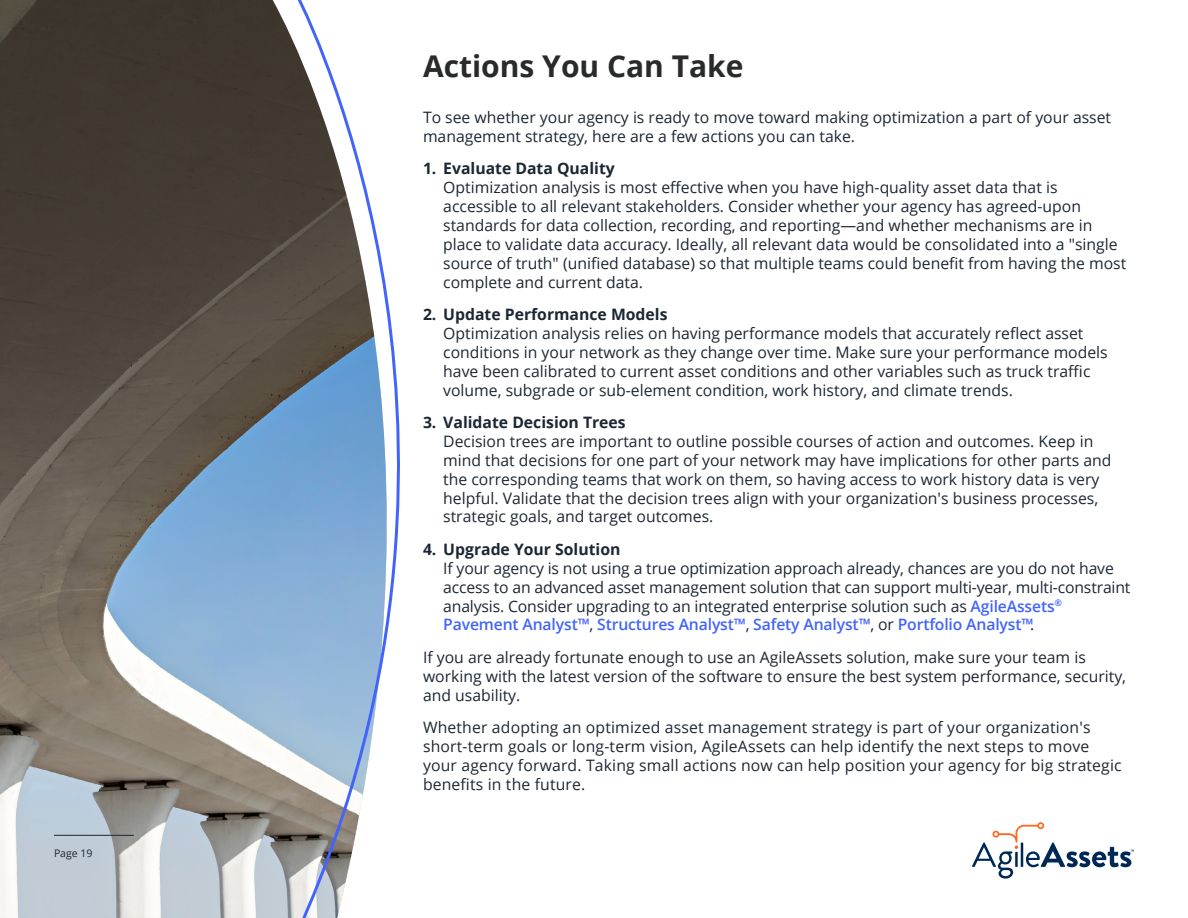
<style>
.page{position:relative;width:1188px;height:918px;background:#fff}
.page>*{position:absolute;margin:0;border:0;box-sizing:border-box;transform-origin:0 0}
.t1{font:700 30px "Open Sans";color:#292b2b}
.t2{font:15.75px/18.9px "Open Sans";color:#1d2733}
.t3{font:700 15.75px "Open Sans";color:#1d2733}
.t4{font:10.5px "Open Sans";color:#1d2733}
.s1{font-weight:600;color:#4264fb}
</style>
<div class="page">
<img style="left:0;top:0;width:290px;height:918px">
<hr style="left:54px;top:835px;width:80px;height:1px;background:#1d2733">
<svg style="left:972px;top:822px;width:162px;height:57px"></svg>
<svg style="left:290px;top:0;width:110px;height:918px"></svg>
<p class="t4" style="left:54px;top:846px;width:40px">Page 19</p>
<h1 class="t1" style="left:423px;top:45px;width:322px">Actions You Can Take</h1>
<p class="t2" style="left:423px;top:107px;width:690px">To see whether your agency is ready to move toward making optimization a part of your asset management strategy, here are a few actions you can take.</p>
<p class="t3" style="left:423px;top:157px;width:193px">1. Evaluate Data Quality</p>
<p class="t2" style="left:443px;top:177px;width:685px">Optimization analysis is most effective when you have high-quality asset data that is accessible to all relevant stakeholders. Consider whether your agency has agreed-upon standards for data collection, recording, and reporting—and whether mechanisms are in place to validate data accuracy. Ideally, all relevant data would be consolidated into a "single source of truth" (unified database) so that multiple teams could benefit from having the most complete and current data.</p>
<p class="t3" style="left:423px;top:303px;width:246px">2. Update Performance Models</p>
<p class="t2" style="left:443px;top:323px;width:666px">Optimization analysis relies on having performance models that accurately reflect asset conditions in your network as they change over time. Make sure your performance models have been calibrated to current asset conditions and other variables such as truck traffic volume, subgrade or sub-element condition, work history, and climate trends.</p>
<p class="t3" style="left:423px;top:411px;width:204px">3. Validate Decision Trees</p>
<p class="t2" style="left:443px;top:431px;width:670px">Decision trees are important to outline possible courses of action and outcomes. Keep in mind that decisions for one part of your network may have implications for other parts and the corresponding teams that work on them, so having access to work history data is very helpful. Validate that the decision trees align with your organization's business processes, strategic goals, and target outcomes.</p>
<p class="t3" style="left:423px;top:538px;width:199px">4. Upgrade Your Solution</p>
<p class="t2" style="left:443px;top:558px;width:689px">If your agency is not using a true optimization approach already, chances are you do not have access to an advanced asset management solution that can support multi-year, multi-constraint analysis. Consider upgrading to an integrated enterprise solution such as <span class="s1">AgileAssets</span><sup>® </sup><span class="s1">Pavement Analyst™</span>, <span class="s1">Structures Analyst™</span>, <span class="s1">Safety Analyst™</span>, or <span class="s1">Portfolio Analyst™</span>.</p>
<p class="t2" style="left:423px;top:647px;width:705px">If you are already fortunate enough to use an AgileAssets solution, make sure your team is working with the latest version of the software to ensure the best system performance, security, and usability.</p>
<p class="t2" style="left:423px;top:717px;width:700px">Whether adopting an optimized asset management strategy is part of your organization's short-term goals or long-term vision, AgileAssets can help identify the next steps to move your agency forward. Taking small actions now can help position your agency for big strategic benefits in the future.</p>
</div>
